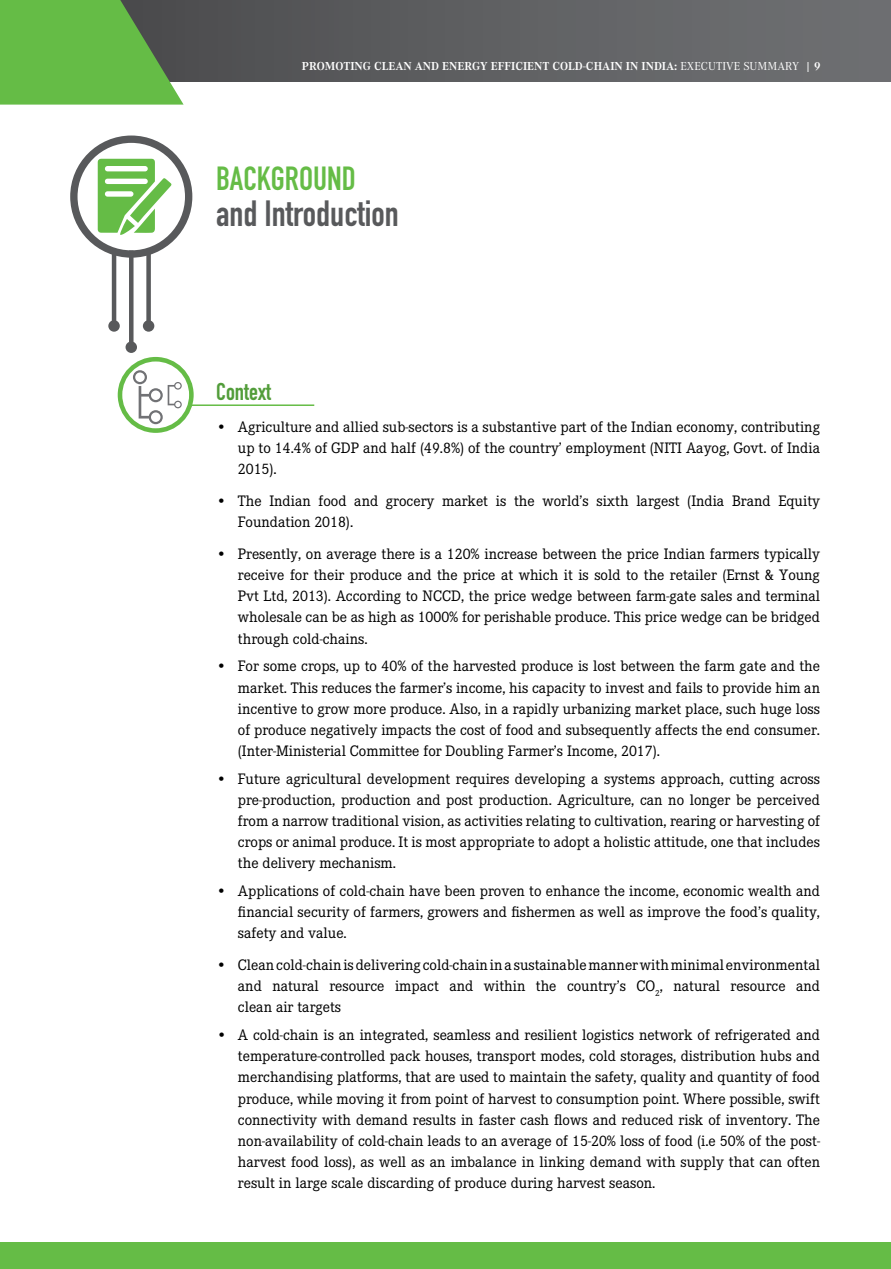
<style>
.page{position:relative;width:891px;height:1269px;background:#fff}
.page>*{position:absolute;margin:0;border:0;box-sizing:border-box;transform-origin:0 0}
.t1{font:36px "DIN Engschrift Std";color:#58595b}
.t2{font:33px "DIN Engschrift Std";color:#65bc46}
.t3{font:24px "DIN Engschrift Std";color:#529d3a}
.t4{font:15.75px/21.1px "Corporate E";color:#000;text-align:justify}
.t5{font:700 12px "Corporate A";color:#fff}
.s1{font-weight:400}
</style>
<div class="page">
<svg style="left:184px;top:0;width:707px;height:82px;background:#5f6062"></svg>
<div style="left:0;top:1242px;width:891px;height:27px;background:#65bc46"></div>
<svg style="left:0;top:0;width:184px;height:105px;background:#62aa49"></svg>
<div style="left:129px;top:251px;width:5px;height:98px;background:#58595b"></div>
<div style="left:126px;top:341px;width:11px;height:12px;background:#58595b;border-radius:50%"></div>
<hr style="left:112px;top:250px;width:4px;height:78px;background:#58595b">
<div style="left:108px;top:320px;width:12px;height:12px;background:#58595b;border-radius:50%"></div>
<div style="left:146px;top:250px;width:5px;height:78px;background:#58595b"></div>
<div style="left:143px;top:320px;width:11px;height:12px;background:#58595b;border-radius:50%"></div>
<svg style="left:70px;top:136px;width:122px;height:122px"></svg>
<hr style="left:189px;top:404px;width:125px;height:2px;background:#65bc46">
<svg style="left:118px;top:357px;width:76px;height:76px"></svg>
<p class="t5" style="left:302px;top:59px;width:520px">PROMOTING CLEAN AND ENERGY EFFICIENT COLD-CHAIN IN INDIA: <span class="s1">EXECUTIVE SUMMARY</span> | 9</p>
<h2 class="t2" style="left:216px;top:159px;width:141px">BACKGROUND</h2>
<h1 class="t1" style="left:216px;top:193px;width:184px">and Introduction</h1>
<h3 class="t3" style="left:216px;top:377px;width:56px">Context</h3>
<p class="t4" style="left:238px;top:416px;width:584px;text-indent:-22px">• Agriculture and allied sub-sectors is a substantive part of the Indian economy, contributing up to 14.4% of GDP and half (49.8%) of the country’ employment (NITI Aayog, Govt. of India 2015).</p>
<p class="t4" style="left:238px;top:491px;width:584px;text-indent:-22px">• The Indian food and grocery market is the world’s sixth largest (India Brand Equity<br>Foundation 2018).</p>
<p class="t4" style="left:238px;top:544px;width:584px;text-indent:-22px">• Presently, on average there is a 120% increase between the price Indian farmers typically receive for their produce and the price at which it is sold to the retailer (Ernst &amp; Young Pvt Ltd, 2013). According to NCCD, the price wedge between farm-gate sales and terminal wholesale can be as high as 1000% for perishable produce. This price wedge can be bridged through cold-chains.</p>
<p class="t4" style="left:238px;top:656px;width:584px;text-indent:-22px">• For some crops, up to 40% of the harvested produce is lost between the farm gate and the market. This reduces the farmer’s income, his capacity to invest and fails to provide him an incentive to grow more produce. Also, in a rapidly urbanizing market place, such huge loss of produce negatively impacts the cost of food and subsequently affects the end consumer. (Inter-Ministerial Committee for Doubling Farmer’s Income, 2017).</p>
<p class="t4" style="left:238px;top:768px;width:584px;text-indent:-22px">• Future agricultural development requires developing a systems approach, cutting across pre-production, production and post production. Agriculture, can no longer be perceived from a narrow traditional vision, as activities relating to cultivation, rearing or harvesting of crops or animal produce. It is most appropriate to adopt a holistic attitude, one that includes the delivery mechanism.</p>
<p class="t4" style="left:238px;top:881px;width:584px;text-indent:-22px">• Applications of cold-chain have been proven to enhance the income, economic wealth and financial security of farmers, growers and fishermen as well as improve the food’s quality, safety and value.</p>
<p class="t4" style="left:238px;top:955px;width:584px;text-indent:-22px">• Clean cold-chain is delivering cold-chain in a sustainable manner with minimal environmental and natural resource impact and within the country’s CO<sub>2</sub>, natural resource and clean air targets</p>
<p class="t4" style="left:238px;top:1025px;width:584px;text-indent:-22px">• A cold-chain is an integrated, seamless and resilient logistics network of refrigerated and temperature-controlled pack houses, transport modes, cold storages, distribution hubs and merchandising platforms, that are used to maintain the safety, quality and quantity of food produce, while moving it from point of harvest to consumption point. Where possible, swift connectivity with demand results in faster cash flows and reduced risk of inventory. The non-availability of cold-chain leads to an average of 15-20% loss of food (i.e 50% of the post&shy;harvest food loss), as well as an imbalance in linking demand with supply that can often result in large scale discarding of produce during harvest season.</p>
</div>
